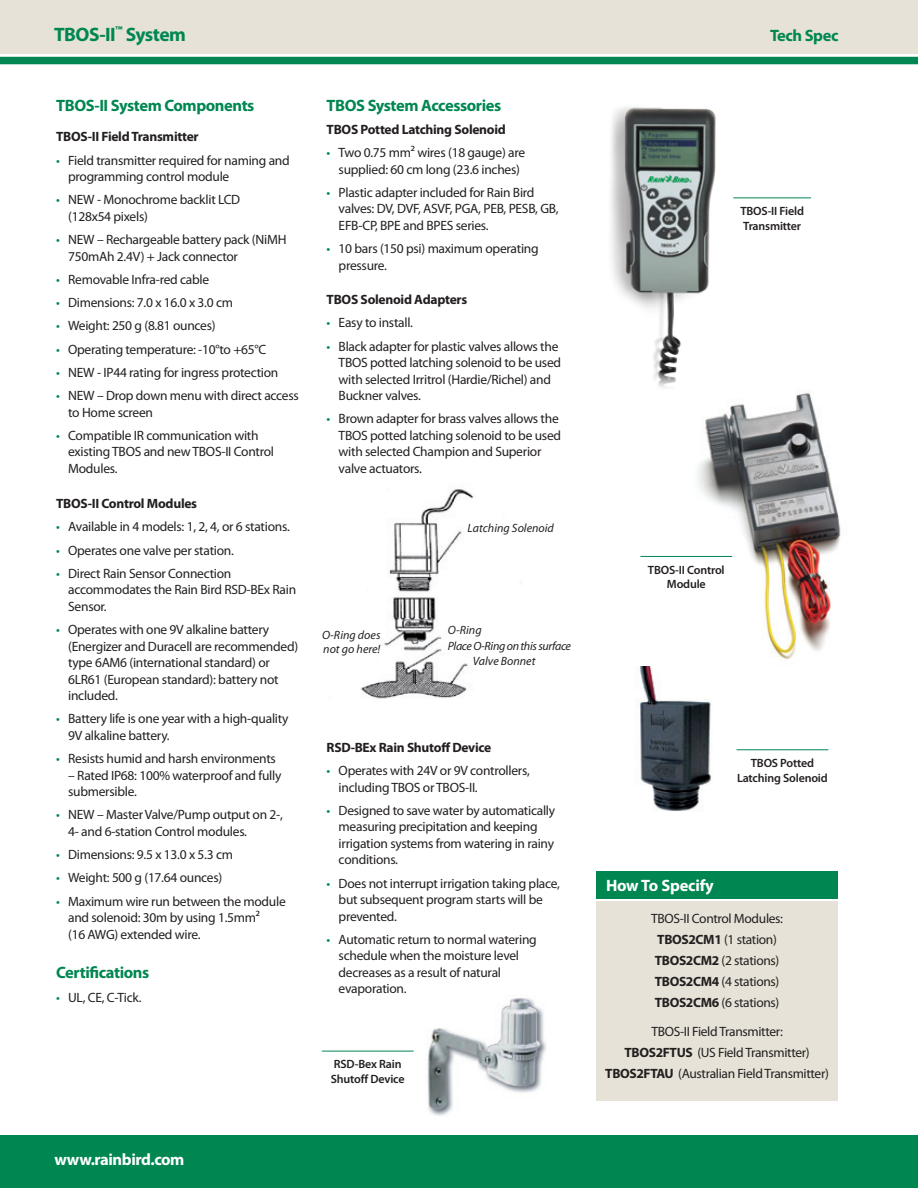
<style>
.page{position:relative;width:918px;height:1188px;background:#fff}
.page>*{position:absolute;margin:0;border:0;box-sizing:border-box;transform-origin:0 0}
.t1{font:700 19.5px "Myriad Pro";letter-spacing:-.025em;color:#008751}
.t2{font:700 16.5px "Myriad Pro";letter-spacing:-.025em;color:#008751}
.t3{font:700 16.5px "Myriad Pro";letter-spacing:-.025em;color:#fff}
.t4{font:13.5px/16.5px "Myriad Pro";letter-spacing:-.02em;color:#231f20}
.t5{font:700 13.5px "Myriad Pro";letter-spacing:-.02em;color:#231f20}
.t6{font:600 12px/14.4px "Myriad Pro";letter-spacing:-.015em;color:#231f20;text-align:center}
.t7{font:italic 12px/14.4px "Myriad Pro";color:#231f20}
.t8{font:italic 12px "Myriad Pro";letter-spacing:-.03em;color:#231f20}
.s1{color:#008751}
.s2{font-weight:700}
</style>
<div class="page">
<img style="left:676px;top:392px;width:165px;height:268px">
<img style="left:400px;top:998px;width:147px;height:118px">
<div style="left:0;top:57px;width:918px;height:7px;background:#008751"></div>
<div style="left:0;top:0;width:918px;height:54px;background:#e6e2d7"></div>
<div style="left:0;top:1135px;width:918px;height:53px;background:#008751"></div>
<img style="left:361px;top:489px;width:160px;height:210px">
<img style="left:611px;top:107px;width:144px;height:281px">
<div style="left:596px;top:872px;width:241px;height:27px;background:#008751"></div>
<div style="left:596px;top:901px;width:241px;height:200px;background:#e6e2d7"></div>
<img style="left:635px;top:666px;width:134px;height:145px">
<hr style="left:737px;top:749px;width:91px;height:1px;background:#008751">
<hr style="left:322px;top:1051px;width:92px;height:1px;background:#008751">
<hr style="left:733px;top:198px;width:78px;height:1px;background:#008751">
<hr style="left:640px;top:556px;width:92px;height:1px;background:#008751">
<h1 class="t1" style="left:54px;top:21px;width:134px">TBOS-II<sup>™</sup> System</h1>
<p class="t2" style="left:770px;top:24px;width:70px">Tech Spec</p>
<p class="t2" style="left:56px;top:94px;width:200px">TBOS-II System Components</p>
<p class="t5" style="left:56px;top:128px;width:144px">TBOS-II Field Transmitter</p>
<p class="t4" style="left:68px;top:152px;width:223px;text-indent:-12px"><span class="s1">•</span> Field transmitter required for naming and programming control module</p>
<p class="t4" style="left:68px;top:191px;width:174px;text-indent:-12px"><span class="s1">•</span> NEW - Monochrome backlit LCD (128x54 pixels)</p>
<p class="t4" style="left:68px;top:231px;width:220px;text-indent:-12px"><span class="s1">•</span> NEW – Rechargeable battery pack (NiMH<br>750mAh 2.4V) + Jack connector</p>
<p class="t4" style="left:56px;top:271px;width:155px"><span class="s1">•</span> Removable Infra-red cable</p>
<p class="t4" style="left:56px;top:294px;width:178px"><span class="s1">•</span> Dimensions: 7.0 x 16.0 x 3.0 cm</p>
<p class="t4" style="left:56px;top:317px;width:161px"><span class="s1">•</span> Weight: 250 g (8.81 ounces)</p>
<p class="t4" style="left:56px;top:341px;width:212px"><span class="s1">•</span> Operating temperature: -10°to +65°C</p>
<p class="t4" style="left:56px;top:364px;width:224px"><span class="s1">•</span> NEW - IP44 rating for ingress protection</p>
<p class="t4" style="left:68px;top:387px;width:232px;text-indent:-12px"><span class="s1">•</span> NEW – Drop down menu with direct access to Home screen</p>
<p class="t4" style="left:68px;top:427px;width:207px;text-indent:-12px"><span class="s1">•</span> Compatible IR communication with existing TBOS and new TBOS-II Control<br>Modules.</p>
<p class="t5" style="left:56px;top:495px;width:143px">TBOS-II Control Modules</p>
<p class="t4" style="left:56px;top:518px;width:235px"><span class="s1">•</span> Available in 4 models: 1, 2, 4, or 6 stations.</p>
<p class="t4" style="left:56px;top:542px;width:179px"><span class="s1">•</span> Operates one valve per station.</p>
<p class="t4" style="left:68px;top:565px;width:230px;text-indent:-12px"><span class="s1">•</span> Direct Rain Sensor Connection accommodates the Rain Bird RSD-BEx Rain<br>Sensor.</p>
<p class="t4" style="left:68px;top:621px;width:232px;text-indent:-12px"><span class="s1">•</span> Operates with one 9V alkaline battery (Energizer and Duracell are recommended) type 6AM6 (international standard) or 6LR61 (European standard): battery not included.</p>
<p class="t4" style="left:68px;top:710px;width:222px;text-indent:-12px"><span class="s1">•</span> Battery life is one year with a high-quality<br>9V alkaline battery.</p>
<p class="t4" style="left:56px;top:750px;width:221px"><span class="s1">•</span> Resists humid and harsh environments</p>
<p class="t4" style="left:68px;top:767px;width:215px">– Rated IP68: 100% waterproof and fully submersible.</p>
<p class="t4" style="left:68px;top:806px;width:216px;text-indent:-12px"><span class="s1">•</span> NEW – Master Valve/Pump output on 2-,<br>4- and 6-station Control modules.</p>
<p class="t4" style="left:56px;top:846px;width:178px"><span class="s1">•</span> Dimensions: 9.5 x 13.0 x 5.3 cm</p>
<p class="t4" style="left:56px;top:869px;width:168px"><span class="s1">•</span> Weight: 500 g (17.64 ounces)</p>
<p class="t4" style="left:68px;top:893px;width:219px;text-indent:-12px"><span class="s1">•</span> Maximum wire run between the module and solenoid: 30m by using 1.5mm²<br>(16 AWG) extended wire.</p>
<p class="t2" style="left:56px;top:962px;width:95px">Certifications</p>
<p class="t4" style="left:56px;top:989px;width:87px"><span class="s1">•</span> UL, CE, C-Tick.</p>
<p class="t2" style="left:327px;top:94px;width:176px">TBOS System Accessories</p>
<p class="t5" style="left:327px;top:121px;width:181px">TBOS Potted Latching Solenoid</p>
<p class="t4" style="left:327px;top:144px;width:200px;text-align:center"><span class="s1">•</span> Two 0.75 mm² wires (18 gauge) are supplied: 60 cm long (23.6 inches)</p>
<p class="t4" style="left:339px;top:184px;width:221px;text-indent:-12px"><span class="s1">•</span> Plastic adapter included for Rain Bird valves: DV, DVF, ASVF, PGA, PEB, PESB, GB,<br>EFB-CP, BPE and BPES series.</p>
<p class="t4" style="left:339px;top:240px;width:202px;text-indent:-12px"><span class="s1">•</span> 10 bars (150 psi) maximum operating pressure.</p>
<p class="t5" style="left:327px;top:291px;width:142px">TBOS Solenoid Adapters</p>
<p class="t4" style="left:327px;top:314px;width:88px"><span class="s1">•</span> Easy to install.</p>
<p class="t4" style="left:339px;top:338px;width:224px;text-indent:-12px"><span class="s1">•</span> Black adapter for plastic valves allows the TBOS potted latching solenoid to be used with selected Irritrol (Hardie/Richel) and Buckner valves.</p>
<p class="t4" style="left:339px;top:410px;width:224px;text-indent:-12px"><span class="s1">•</span> Brown adapter for brass valves allows the TBOS potted latching solenoid to be used with selected Champion and Superior valve actuators.</p>
<p class="t7" style="left:322px;top:628px;width:60px">O-Ring does not go here!</p>
<p class="t7" style="left:468px;top:521px;width:88px">Latching Solenoid</p>
<p class="t7" style="left:448px;top:622px;width:35px">O-Ring</p>
<p class="t7" style="left:473px;top:654px;width:64px">Valve Bonnet</p>
<p class="t8" style="left:448px;top:639px;width:125px">Place O-Ring on this surface</p>
<p class="t5" style="left:327px;top:739px;width:166px">RSD-BEx Rain Shutoff Device</p>
<p class="t4" style="left:339px;top:762px;width:193px;text-indent:-12px"><span class="s1">•</span> Operates with 24V or 9V controllers, including TBOS or TBOS-II.</p>
<p class="t4" style="left:339px;top:802px;width:218px;text-indent:-12px"><span class="s1">•</span> Designed to save water by automatically measuring precipitation and keeping irrigation systems from watering in rainy conditions.</p>
<p class="t4" style="left:339px;top:875px;width:223px;text-indent:-12px"><span class="s1">•</span> Does not interrupt irrigation taking place, but subsequent program starts will be prevented.</p>
<p class="t4" style="left:339px;top:931px;width:200px;text-indent:-12px"><span class="s1">•</span> Automatic return to normal watering schedule when the moisture level decreases as a result of natural evaporation.</p>
<p class="t6" style="left:331px;top:1057px;width:75px;text-align:left">RSD-Bex Rain<br>Shutoff Device</p>
<p class="t3" style="left:55px;top:1149px;width:131px">www.rainbird.com</p>
<p class="t6" style="left:740px;top:204px;width:65px;text-align:left">TBOS-II Field<br>Transmitter</p>
<p class="t6" style="left:648px;top:562px;width:78px">TBOS-II Control<br>Module</p>
<p class="t6" style="left:737px;top:756px;width:92px">TBOS Potted<br>Latching Solenoid</p>
<p class="t3" style="left:606px;top:875px;width:109px">How To Specify</p>
<p class="t4" style="left:651px;top:908px;width:133px;line-height:21px">TBOS-II Control Modules:<br><span class="s2">TBOS2CM1</span> (1 station)<br><span class="s2">TBOS2CM2</span> (2 stations)<br><span class="s2">TBOS2CM4</span> (4 stations)<br><span class="s2">TBOS2CM6</span> (6 stations)</p>
<p class="t4" style="left:605px;top:1021px;width:225px;line-height:21px;text-align:center">TBOS-II Field Transmitter:<br><span class="s2">TBOS2FTUS</span> (US Field Transmitter)<br><span class="s2">TBOS2FTAU</span> (Australian Field Transmitter)</p>
</div>
